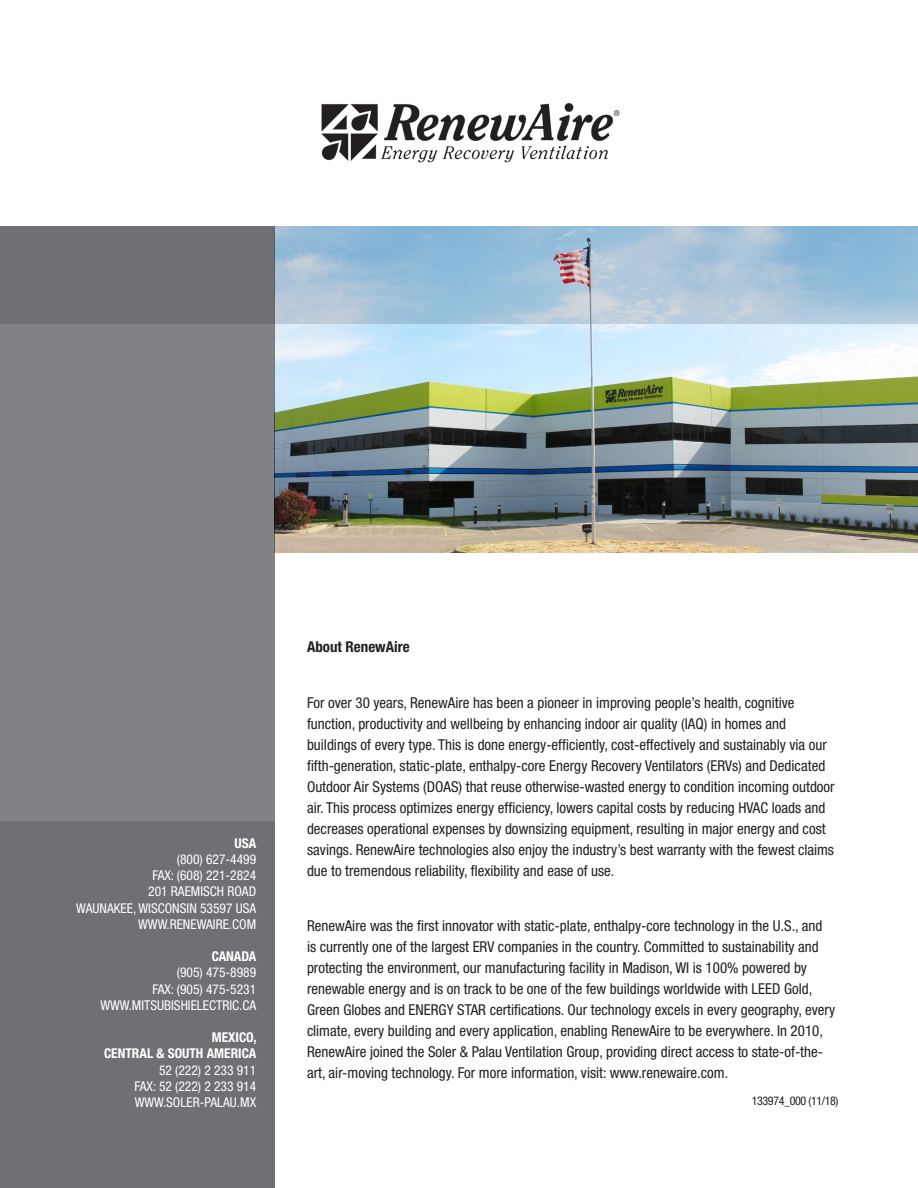
<style>
.page{position:relative;width:918px;height:1188px;background:#fff}
.page>*{position:absolute;margin:0;border:0;box-sizing:border-box;transform-origin:0 0}
.t1{font:condensed 15px/21px "Helvetica Neue LT Std";color:#231f20}
.t2{font:700 condensed 15px "Helvetica Neue LT Std";color:#231f20}
.t3{font:condensed 13.5px/16.2px "Helvetica Neue LT Std";color:#fff;text-align:right}
.t4{font:700 condensed 13.5px/16.2px "Helvetica Neue LT Std";color:#fff;text-align:right}
.t5{font:condensed 12px "Helvetica Neue LT Std";letter-spacing:-.03em;color:#231f20}
</style>
<div class="page">
<img style="left:321px;top:103px;width:299px;height:60px">
<div style="left:0;top:226px;width:275px;height:962px;background:linear-gradient(to right,#77797d,#77797d)"></div>
<img style="left:275px;top:226px;width:643px;height:327px">
<p class="t2" style="left:307px;top:638px;width:104px">About RenewAire</p>
<p class="t1" style="left:307px;top:692px;width:529px">For over 30 years, RenewAire has been a pioneer in improving people’s health, cognitive function, productivity and wellbeing by enhancing indoor air quality (IAQ) in homes and buildings of every type. This is done energy-efficiently, cost-effectively and sustainably via our fifth-generation, static-plate, enthalpy-core Energy Recovery Ventilators (ERVs) and Dedicated Outdoor Air Systems (DOAS) that reuse otherwise-wasted energy to condition incoming outdoor air. This process optimizes energy efficiency, lowers capital costs by reducing HVAC loads and decreases operational expenses by downsizing equipment, resulting in major energy and cost savings. RenewAire technologies also enjoy the industry’s best warranty with the fewest claims due to tremendous reliability, flexibility and ease of use.</p>
<p class="t4" style="left:234px;top:835px;width:23px">USA</p>
<p class="t3" style="left:152px;top:851px;width:105px">(800) 627-4499<br>FAX: (608) 221-2824</p>
<p class="t3" style="left:76px;top:883px;width:181px">201 RAEMISCH ROAD<br>WAUNAKEE, WISCONSIN 53597 USA</p>
<p class="t3" style="left:138px;top:916px;width:120px">WWW.RENEWAIRE.COM</p>
<p class="t4" style="left:212px;top:948px;width:46px">CANADA</p>
<p class="t3" style="left:177px;top:964px;width:81px">(905) 475-8989</p>
<p class="t3" style="left:152px;top:981px;width:105px">FAX: (905) 475-5231</p>
<p class="t3" style="left:100px;top:997px;width:157px">WWW.MITSUBISHIELECTRIC.CA</p>
<p class="t4" style="left:104px;top:1029px;width:154px">MEXICO,<br>CENTRAL &amp; SOUTH AMERICA</p>
<p class="t3" style="left:159px;top:1062px;width:99px">52 (222) 2 233 911</p>
<p class="t3" style="left:135px;top:1078px;width:123px">FAX: 52 (222) 2 233 914</p>
<p class="t3" style="left:135px;top:1094px;width:123px">WWW.SOLER-PALAU.MX</p>
<p class="t5" style="left:752px;top:1094px;width:88px">133974_000 (11/18)</p>
<p class="t1" style="left:307px;top:915px;width:530px">RenewAire was the first innovator with static-plate, enthalpy-core technology in the U.S., and is currently one of the largest ERV companies in the country. Committed to sustainability and protecting the environment, our manufacturing facility in Madison, WI is 100% powered by renewable energy and is on track to be one of the few buildings worldwide with LEED Gold, Green Globes and ENERGY STAR certifications. Our technology excels in every geography, every climate, every building and every application, enabling RenewAire to be everywhere. In 2010, RenewAire joined the Soler &amp; Palau Ventilation Group, providing direct access to state-of-the&shy;art, air-moving technology. For more information, visit: www.renewaire.com.</p>
</div>
